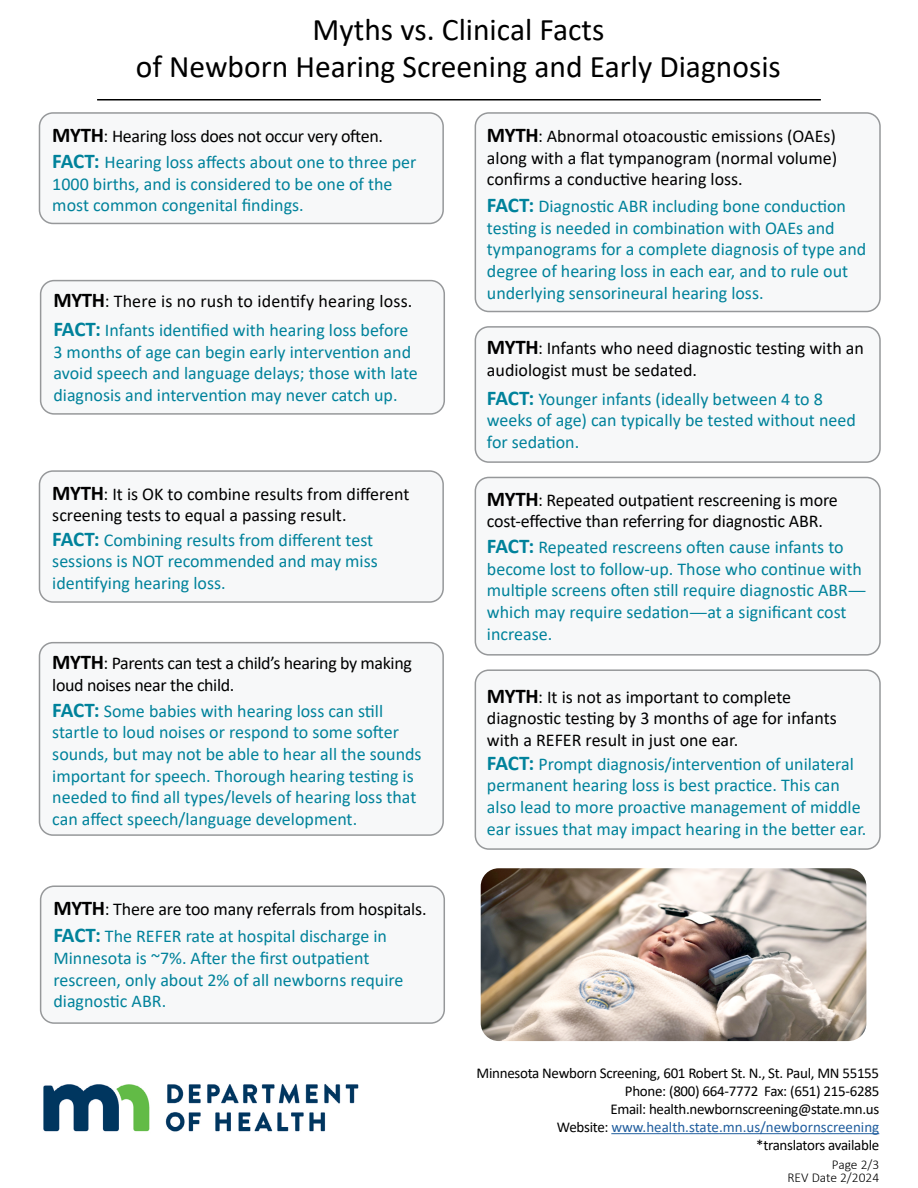
<style>
.page{position:relative;width:918px;height:1188px;background:#fff}
.page>*{position:absolute;margin:0;border:0;box-sizing:border-box;transform-origin:0 0}
.Heading_H2{font:31.5px/37.8px "Calibri";color:#000;text-align:center}
.t1{font:18px/21.6px "Calibri";color:#00829b}
.SubHeading_H3{font:18px/21.6px "Calibri";letter-spacing:-.01em;color:#000}
.SubHeading_H3-2{font:18px "Calibri";letter-spacing:.01em;color:#000}
.t2{font:15px/18px "Calibri";letter-spacing:-.02em;color:#000;text-align:right}
.t3{font:300 13.5px/13.5px "Calibri";color:#000;text-align:right}
.s1{font-weight:700;font-size:21px}
.s2{font-family:"Myriad Pro"}
.s3{color:#215e9e}
</style>
<div class="page">
<div style="left:41px;top:886px;width:403px;height:137px;background:#f7f8f9;border-radius:14px"></div>
<div style="left:40px;top:885px;width:405px;height:139px;border:2px solid #96989a;border-radius:14px"></div>
<div style="left:475px;top:670px;width:405px;height:179px;background:#f7f8f9;border-radius:13px"></div>
<div style="left:475px;top:669px;width:406px;height:181px;border:2px solid #96989a;border-radius:13px"></div>
<div style="left:475px;top:477px;width:405px;height:178px;background:#f7f8f9;border-radius:13px"></div>
<div style="left:475px;top:477px;width:406px;height:179px;border:2px solid #96989a;border-radius:13px"></div>
<div style="left:475px;top:327px;width:405px;height:135px;background:#f7f8f9;border-radius:13px"></div>
<div style="left:475px;top:326px;width:406px;height:137px;border:2px solid #96989a;border-radius:13px"></div>
<div style="left:475px;top:113px;width:405px;height:199px;background:#f7f8f9;border-radius:13px"></div>
<div style="left:475px;top:112px;width:406px;height:200px;border:2px solid #96989a;border-radius:13px"></div>
<div style="left:39px;top:113px;width:404px;height:110px;background:#f7f8f9;border-radius:14px"></div>
<div style="left:39px;top:112px;width:405px;height:112px;border:2px solid #96989a;border-radius:14px"></div>
<div style="left:39px;top:643px;width:404px;height:192px;background:#f7f8f9;border-radius:14px"></div>
<div style="left:39px;top:642px;width:405px;height:194px;border:2px solid #96989a;border-radius:14px"></div>
<div style="left:41px;top:281px;width:403px;height:133px;background:#f7f8f9;border-radius:14px"></div>
<div style="left:40px;top:280px;width:405px;height:135px;border:2px solid #96989a;border-radius:14px"></div>
<div style="left:39px;top:471px;width:404px;height:131px;background:#f7f8f9;border-radius:14px"></div>
<div style="left:39px;top:470px;width:405px;height:133px;border:2px solid #96989a;border-radius:14px"></div>
<hr style="left:97px;top:99px;width:724px;height:1px;background:#000">
<hr style="left:611px;top:1133px;width:268px;height:1px;background:#215e9e">
<img style="left:43px;top:1084px;width:316px;height:48px">
<img style="left:481px;top:868px;width:385px;height:173px">
<h2 class="Heading_H2" style="left:136px;top:9px;width:646px">Myths vs. Clinical Facts<br>of Newborn Hearing Screening and Early Diagnosis</h2>
<h3 class="SubHeading_H3" style="left:52px;top:125px;width:332px"><span class="s1">MYTH</span>: Hearing loss does not occur very often.</h3>
<p class="t1" style="left:52px;top:151px;width:366px"><span class="s1">FACT:</span> Hearing loss affects about one to three per<br>1000 births, and is considered to be one of the most common congenital findings.</p>
<h3 class="SubHeading_H3-2" style="left:53px;top:288px;width:360px"><span class="s1">MYTH</span>: There is no rush to identify hearing loss.</h3>
<p class="t1" style="left:53px;top:319px;width:366px"><span class="s1">FACT:</span> Infants identified with hearing loss before 3 months of age can begin early intervention and avoid speech and language delays; those with late diagnosis and intervention may never catch up.</p>
<h3 class="SubHeading_H3" style="left:52px;top:482px;width:359px"><span class="s1">MYTH</span>: It is OK to combine results from different screening tests to equal a passing result.</h3>
<p class="t1" style="left:52px;top:529px;width:327px"><span class="s1">FACT:</span> Combining results from different test sessions is NOT recommended and may miss identifying hearing loss.</p>
<h3 class="SubHeading_H3" style="left:52px;top:652px;width:361px"><span class="s1">MYTH</span>: Parents can test a child’s hearing by making loud noises near the child.</h3>
<p class="t1" style="left:52px;top:700px;width:371px"><span class="s1">FACT:</span> Some babies with hearing loss can still startle to loud noises or respond to some softer sounds, but may not be able to hear all the sounds important for speech. Thorough hearing testing is needed to find all types/levels of hearing loss that can affect speech/language development.</p>
<h3 class="SubHeading_H3" style="left:53px;top:898px;width:375px"><span class="s1">MYTH</span>: There are too many referrals from hospitals.</h3>
<p class="t1" style="left:53px;top:925px;width:352px"><span class="s1">FACT:</span> The REFER rate at hospital discharge in Minnesota is ~7%. After the first outpatient rescreen, only about 2% of all newborns require diagnostic ABR.</p>
<p class="SubHeading_H3" style="left:487px;top:125px;width:352px;text-align:justify"><span class="s1">MYTH</span>: Abnormal otoacoustic emissions (OAEs) along with a flat tympanogram (normal volume) confirms a conductive hearing loss.</p>
<p class="t1" style="left:487px;top:195px;width:381px"><span class="s1">FACT:</span> Diagnostic ABR including bone conduction testing is needed in combination with OAEs and tympanograms for a complete diagnosis of type and degree of hearing loss in each ear, and to rule out underlying sensorineural hearing loss.</p>
<h3 class="SubHeading_H3" style="left:487px;top:337px;width:379px"><span class="s1">MYTH</span>: Infants who need diagnostic testing with an audiologist must be sedated.</h3>
<p class="t1" style="left:487px;top:388px;width:370px"><span class="s1">FACT:</span> Younger infants (ideally between 4 to 8 weeks of age) can typically be tested without need for sedation.</p>
<h3 class="SubHeading_H3" style="left:487px;top:489px;width:353px"><span class="s1">MYTH</span>: Repeated outpatient rescreening is more cost-effective than referring for diagnostic ABR.</h3>
<p class="t1" style="left:487px;top:536px;width:381px"><span class="s1">FACT:</span> Repeated rescreens often cause infants to become lost to follow-up. Those who continue with multiple screens often still require diagnostic ABR<span class="s2">— </span>which may require sedation<span class="s2">—</span>at a significant cost increase.</p>
<h3 class="SubHeading_H3" style="left:487px;top:685px;width:351px"><span class="s1">MYTH</span>: It is not as important to complete diagnostic testing by 3 months of age for infants with a REFER result in just one ear.</h3>
<p class="t1" style="left:487px;top:753px;width:381px"><span class="s1">FACT:</span> Prompt diagnosis/intervention of unilateral permanent hearing loss is best practice. This can also lead to more proactive management of middle ear issues that may impact hearing in the better ear.</p>
<p class="t2" style="left:477px;top:1064px;width:404px">Minnesota Newborn Screening, 601 Robert St. N., St. Paul, MN 55155<br>Phone: (800) 664-7772 Fax: (651) 215-6285<br>Email: health.newbornscreening@state.mn.us<br>Website: <span class="s3">www.health.state.mn.us/newbornscreening<br></span>*translators available</p>
<p class="t3" style="left:787px;top:1157px;width:93px">Page 2/3<br>REV Date 2/2024</p>
</div>
